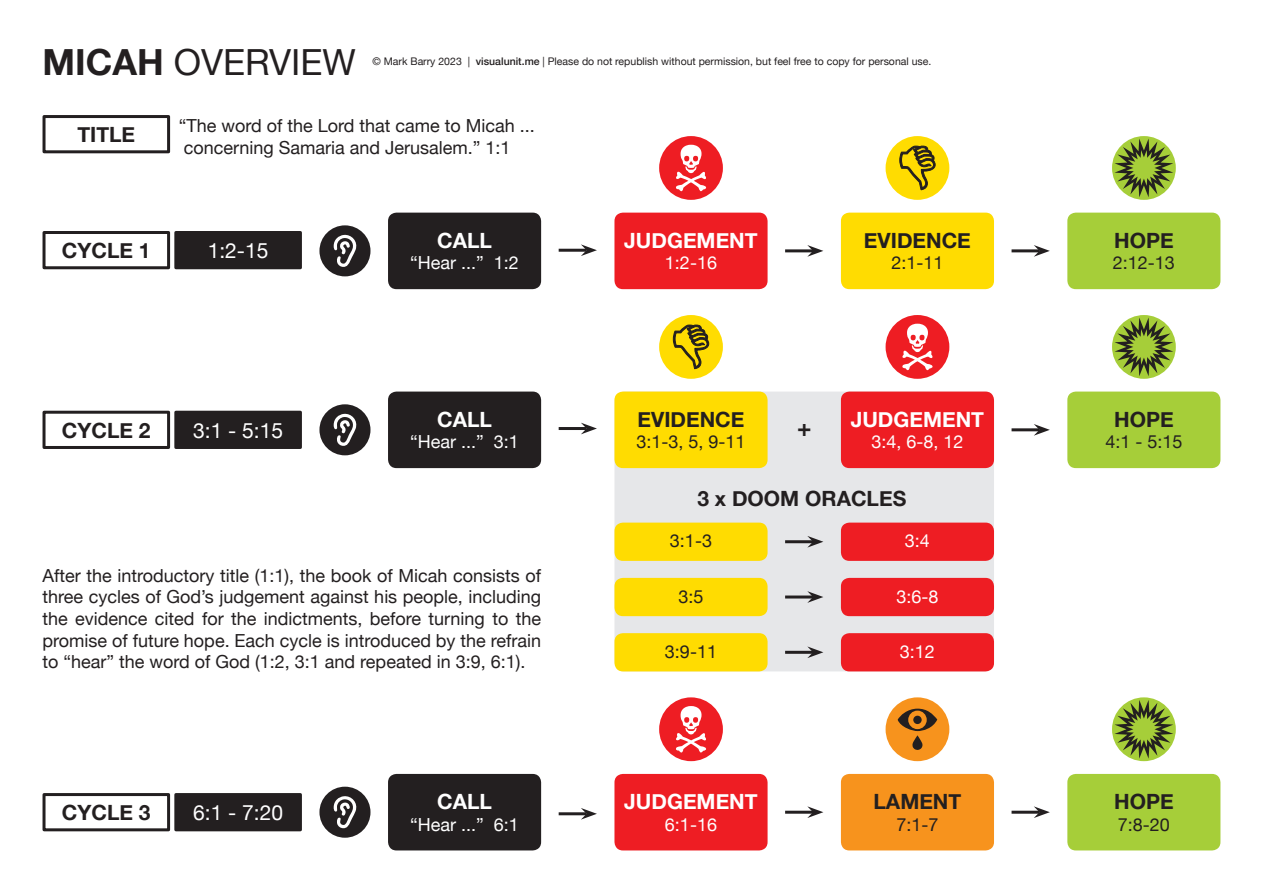
<style>
.page{position:relative;width:1263px;height:893px;background:#fff}
.page>*{position:absolute;margin:0;border:0;box-sizing:border-box;transform-origin:0 0}
.t1{font:36px "Helvetica Neue";color:#231f20}
.t2{font:700 24px "Helvetica Neue";color:#231f20}
.t3{font:700 21px "Helvetica Neue";color:#231f20}
.t4{font:700 21px "Helvetica Neue";color:#fff}
.t5{font:21px "Helvetica Neue";color:#fff}
.t6{font:18px/21.6px "Helvetica Neue";color:#231f20;text-align:justify}
.t7{font:18px "Helvetica Neue";color:#fff}
.t8{font:10.5px "Helvetica Neue";color:#231f20}
.s1{font-weight:700}
.s2{font-weight:500}
</style>
<div class="page">
<div style="left:43px;top:115px;width:127px;height:38px;border:3px solid #231f20"></div>
<div style="left:1067px;top:213px;width:153px;height:76px;background:#a6ce39;border-radius:9px"></div>
<div style="left:841px;top:213px;width:153px;height:76px;background:#ffdc01;border-radius:9px"></div>
<div style="left:614px;top:213px;width:153px;height:76px;background:#ee1d23;border-radius:9px"></div>
<div style="left:388px;top:213px;width:153px;height:76px;background:#231f20;border-radius:9px"></div>
<hr style="left:785px;top:249px;width:28px;height:3px;background:#231f20">
<svg style="left:807px;top:245px;width:16px;height:12px"></svg>
<hr style="left:1011px;top:249px;width:28px;height:3px;background:#231f20">
<svg style="left:1034px;top:245px;width:16px;height:12px"></svg>
<div style="left:319px;top:225px;width:51px;height:51px;background:#231f20;border-radius:50%"></div>
<svg style="left:334px;top:234px;width:23px;height:33px"></svg>
<div style="left:176px;top:232px;width:124px;height:36px;background:#231f20"></div>
<div style="left:174px;top:231px;width:128px;height:38px;border:3px solid #231f20"></div>
<div style="left:43px;top:231px;width:127px;height:38px;border:3px solid #231f20"></div>
<hr style="left:559px;top:249px;width:27px;height:3px;background:#231f20">
<svg style="left:581px;top:244px;width:16px;height:12px"></svg>
<div style="left:659px;top:136px;width:64px;height:64px;background:#ee1d23;border-radius:50%"></div>
<svg style="left:676px;top:145px;width:30px;height:46px"></svg>
<svg style="left:1112px;top:136px;width:64px;height:64px"></svg>
<svg style="left:1114px;top:139px;width:59px;height:58px;background:#899f49"></svg>
<div style="left:885px;top:136px;width:64px;height:64px;background:#ffdc01;border-radius:50%"></div>
<svg style="left:899px;top:145px;width:37px;height:46px"></svg>
<div style="left:614px;top:392px;width:380px;height:279px;background:#e6e7e9;border-radius:10px"></div>
<div style="left:614px;top:633px;width:153px;height:38px;background:#ffdc01;border-radius:9px"></div>
<hr style="left:785px;top:651px;width:28px;height:3px;background:#231f20">
<svg style="left:807px;top:646px;width:16px;height:12px"></svg>
<div style="left:841px;top:633px;width:153px;height:38px;background:#ee1d23;border-radius:9px"></div>
<div style="left:614px;top:523px;width:153px;height:38px;background:#ffdc01;border-radius:9px"></div>
<hr style="left:785px;top:540px;width:28px;height:3px;background:#231f20">
<svg style="left:807px;top:536px;width:16px;height:12px"></svg>
<div style="left:841px;top:523px;width:153px;height:38px;background:#ee1d23;border-radius:9px"></div>
<div style="left:614px;top:578px;width:153px;height:38px;background:#ffdc01;border-radius:9px"></div>
<hr style="left:785px;top:595px;width:28px;height:3px;background:#231f20">
<svg style="left:807px;top:591px;width:16px;height:12px"></svg>
<div style="left:841px;top:578px;width:153px;height:38px;background:#ee1d23;border-radius:9px"></div>
<div style="left:885px;top:315px;width:64px;height:64px;background:#ee1d23;border-radius:50%"></div>
<svg style="left:902px;top:324px;width:30px;height:46px"></svg>
<div style="left:659px;top:315px;width:64px;height:64px;background:#ffdc01;border-radius:50%"></div>
<svg style="left:672px;top:324px;width:37px;height:46px"></svg>
<svg style="left:1112px;top:315px;width:64px;height:64px"></svg>
<svg style="left:1114px;top:317px;width:59px;height:59px;background:#8aa04a"></svg>
<div style="left:388px;top:392px;width:153px;height:76px;background:#231f20;border-radius:9px"></div>
<div style="left:1067px;top:392px;width:153px;height:76px;background:#a6ce39;border-radius:9px"></div>
<hr style="left:1011px;top:428px;width:28px;height:3px;background:#231f20">
<svg style="left:1034px;top:424px;width:16px;height:12px"></svg>
<div style="left:319px;top:404px;width:51px;height:51px;background:#231f20;border-radius:50%"></div>
<svg style="left:334px;top:413px;width:23px;height:33px"></svg>
<hr style="left:559px;top:427px;width:27px;height:3px;background:#231f20">
<svg style="left:581px;top:423px;width:16px;height:11px"></svg>
<div style="left:614px;top:392px;width:153px;height:76px;background:#ffdc01;border-radius:9px"></div>
<div style="left:841px;top:392px;width:153px;height:76px;background:#ee1d23;border-radius:9px"></div>
<div style="left:176px;top:412px;width:124px;height:35px;background:#231f20"></div>
<div style="left:174px;top:411px;width:128px;height:38px;border:3px solid #231f20"></div>
<div style="left:43px;top:411px;width:127px;height:38px;border:3px solid #231f20"></div>
<div style="left:659px;top:697px;width:64px;height:64px;background:#ee1d23;border-radius:50%"></div>
<svg style="left:676px;top:706px;width:30px;height:46px"></svg>
<div style="left:885px;top:697px;width:64px;height:64px;background:#f7931d;border-radius:50%"></div>
<svg style="left:1112px;top:697px;width:64px;height:64px"></svg>
<svg style="left:1114px;top:700px;width:59px;height:59px;background:#8aa04a"></svg>
<div style="left:388px;top:774px;width:153px;height:76px;background:#231f20;border-radius:9px"></div>
<div style="left:1067px;top:774px;width:153px;height:76px;background:#a6ce39;border-radius:9px"></div>
<div style="left:841px;top:774px;width:153px;height:76px;background:#f7931d;border-radius:9px"></div>
<hr style="left:1011px;top:811px;width:28px;height:3px;background:#231f20">
<svg style="left:1034px;top:806px;width:16px;height:12px"></svg>
<div style="left:614px;top:774px;width:153px;height:76px;background:#ee1d23;border-radius:9px"></div>
<hr style="left:785px;top:811px;width:28px;height:3px;background:#231f20">
<svg style="left:807px;top:806px;width:16px;height:12px"></svg>
<div style="left:319px;top:787px;width:51px;height:51px;background:#231f20;border-radius:50%"></div>
<svg style="left:334px;top:796px;width:23px;height:32px"></svg>
<hr style="left:559px;top:812px;width:27px;height:3px;background:#231f20">
<svg style="left:581px;top:808px;width:16px;height:12px"></svg>
<div style="left:176px;top:794px;width:124px;height:36px;background:#231f20"></div>
<div style="left:174px;top:793px;width:128px;height:38px;border:3px solid #231f20"></div>
<div style="left:43px;top:793px;width:127px;height:38px;border:3px solid #231f20"></div>
<svg style="left:912px;top:735px;width:10px;height:15px"></svg>
<svg style="left:898px;top:708px;width:39px;height:23px"></svg>
<svg style="left:908px;top:711px;width:19px;height:18px"></svg>
<h1 class="t1" style="left:43px;top:36px;width:315px"><span class="s1">MICAH</span> OVERVIEW</h1>
<p class="t8" style="left:372px;top:54px;width:560px">© Mark Barry 2023 | <span class="s2">visualunit.me</span> | Please do not republish without permission, but feel free to copy for personal use.</p>
<p class="t3" style="left:77px;top:118px;width:59px">TITLE</p>
<p class="t6" style="left:179px;top:116px;width:358px">“The word of the Lord that came to Micah ... concerning Samaria and Jerusalem.” 1:1</p>
<p class="t3" style="left:62px;top:234px;width:90px">CYCLE 1</p>
<p class="t5" style="left:208px;top:235px;width:62px">1:2-15</p>
<p class="t4" style="left:437px;top:224px;width:56px">CALL</p>
<p class="t7" style="left:410px;top:250px;width:110px">“Hear ...” 1:2</p>
<p class="t4" style="left:624px;top:224px;width:135px">JUDGEMENT</p>
<p class="t7" style="left:665px;top:250px;width:54px">1:2-16</p>
<p class="t3" style="left:864px;top:224px;width:108px">EVIDENCE</p>
<p class="t6" style="left:891px;top:253px;width:54px">2:1-11</p>
<p class="t4" style="left:437px;top:403px;width:56px">CALL</p>
<p class="t7" style="left:410px;top:429px;width:110px">“Hear ...” 3:1</p>
<p class="t3" style="left:637px;top:403px;width:108px">EVIDENCE</p>
<p class="t6" style="left:636px;top:432px;width:111px">3:1-3, 5, 9-11</p>
<p class="t3" style="left:62px;top:414px;width:90px">CYCLE 2</p>
<p class="t5" style="left:193px;top:415px;width:91px">3:1 - 5:15</p>
<h2 class="t2" style="left:797px;top:408px;width:16px">+</h2>
<p class="t4" style="left:851px;top:403px;width:135px">JUDGEMENT</p>
<p class="t7" style="left:871px;top:429px;width:94px">3:4, 6-8, 12</p>
<p class="t3" style="left:697px;top:482px;width:210px">3 x DOOM ORACLES</p>
<p class="t6" style="left:43px;top:566px;width:500px">After the introductory title (1:1), the book of Micah consists of three cycles of God’s judgement against his people, including the evidence cited for the indictments, before turning to the promise of future hope. Each cycle is introduced by the refrain to “hear” the word of God (1:2, 3:1 and repeated in 3:9, 6:1).</p>
<p class="t3" style="left:62px;top:796px;width:90px">CYCLE 3</p>
<p class="t5" style="left:193px;top:797px;width:91px">6:1 - 7:20</p>
<p class="t4" style="left:437px;top:785px;width:56px">CALL</p>
<p class="t7" style="left:410px;top:811px;width:110px">“Hear ...” 6:1</p>
<p class="t6" style="left:670px;top:531px;width:44px">3:1-3</p>
<p class="t7" style="left:905px;top:528px;width:27px">3:4</p>
<p class="t6" style="left:678px;top:586px;width:27px">3:5</p>
<p class="t7" style="left:896px;top:583px;width:44px">3:6-8</p>
<p class="t6" style="left:665px;top:642px;width:54px">3:9-11</p>
<p class="t7" style="left:900px;top:638px;width:37px">3:12</p>
<p class="t4" style="left:624px;top:785px;width:135px">JUDGEMENT</p>
<p class="t7" style="left:665px;top:811px;width:54px">6:1-16</p>
<p class="t3" style="left:873px;top:785px;width:89px">LAMENT</p>
<p class="t6" style="left:896px;top:814px;width:44px">7:1-7</p>
<p class="t3" style="left:1114px;top:224px;width:61px">HOPE</p>
<p class="t6" style="left:1113px;top:253px;width:64px">2:12-13</p>
<p class="t3" style="left:1114px;top:403px;width:61px">HOPE</p>
<p class="t6" style="left:1105px;top:432px;width:79px">4:1 - 5:15</p>
<p class="t3" style="left:1114px;top:785px;width:61px">HOPE</p>
<p class="t6" style="left:1118px;top:814px;width:54px">7:8-20</p>
</div>
